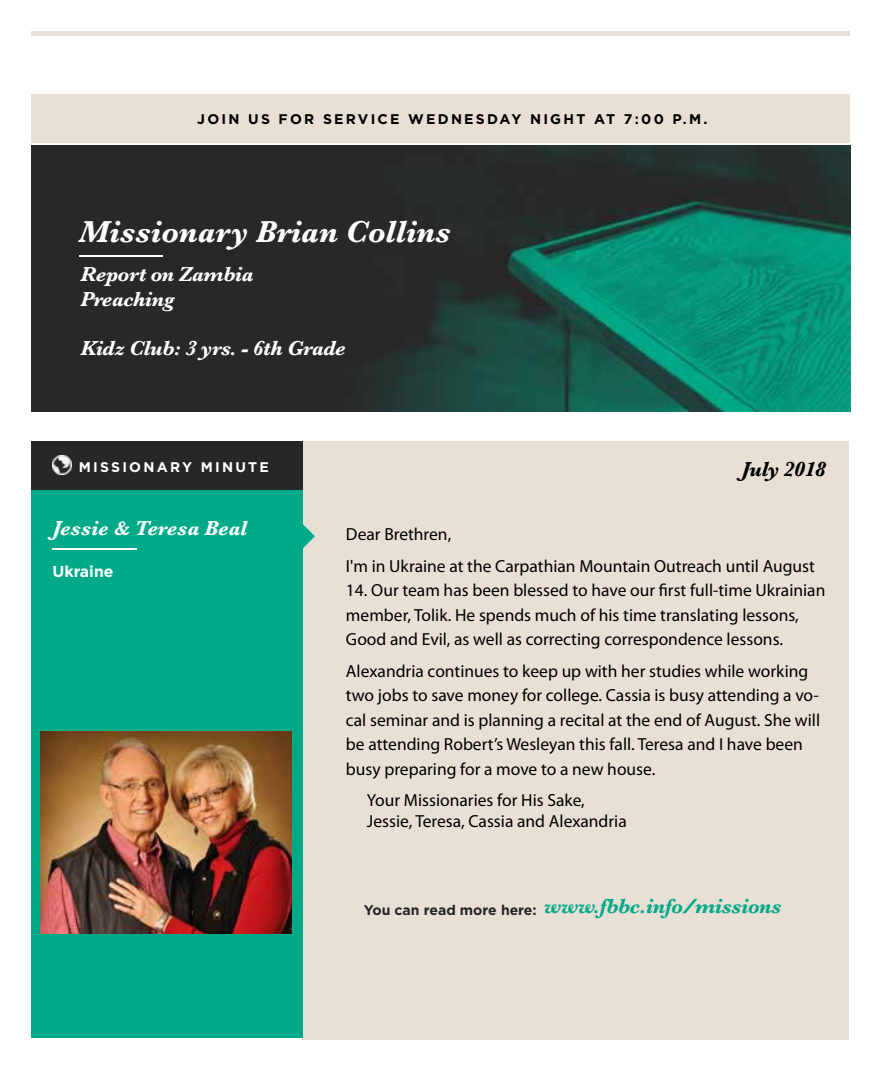
<style>
.page{position:relative;width:882px;height:1071px;background:#fff}
.page>*{position:absolute;margin:0;border:0;box-sizing:border-box;transform-origin:0 0}
.t1{font:italic 700 31.5px "Baskerville";color:#fff}
.t2{font:italic 700 21px/24.5px "Baskerville";letter-spacing:-.02em;color:#fff}
.t3{font:italic 700 21px "Baskerville";letter-spacing:-.02em;color:#00a988}
.t4{font:italic 700 21px "Baskerville";color:#fff}
.t5{font:italic 700 21px "Baskerville";letter-spacing:-.02em;color:#000}
.t6{font:17.5px/24.5px "Myriad Pro";color:#000}
.t7{font:700 15.75px "Gotham";color:#fff}
.t8{font:700 14px "Gotham";letter-spacing:.16em;color:#000}
.t9{font:700 14px "Gotham";letter-spacing:.16em;color:#fff}
</style>
<div class="page">
<div style="left:302px;top:441px;width:547px;height:599px;background:#e8e0d5"></div>
<div style="left:32px;top:94px;width:818px;height:50px;background:#e8e0d5"></div>
<hr style="left:32px;top:32px;width:818px;height:4px;background:#e8e0d5">
<div style="left:32px;top:490px;width:271px;height:547px;background:#00a988"></div>
<hr style="left:52px;top:548px;width:85px;height:2px;background:#fff">
<svg style="left:303px;top:524px;width:12px;height:24px"></svg>
<div style="left:32px;top:441px;width:271px;height:49px;background:#282727"></div>
<img style="left:32px;top:145px;width:818px;height:266px">
<hr style="left:79px;top:255px;width:84px;height:2px;background:#fff">
<img style="left:41px;top:732px;width:251px;height:201px">
<p class="t8" style="left:197px;top:111px;width:512px">JOIN US FOR SERVICE WEDNESDAY NIGHT AT 7:00 P.M.</p>
<h1 class="t1" style="left:79px;top:208px;width:194px">NO SERVICE</h1>
<h1 class="t1" style="left:79px;top:210px;width:373px">Missionary Brian Collins</h1>
<p class="t2" style="left:81px;top:262px;width:174px">Report on Zambia<br>Preaching</p>
<p class="t2" style="left:81px;top:335px;width:266px">Kidz Club: 3 yrs. - 6th Grade</p>
<p class="t9" style="left:79px;top:459px;width:192px">MISSIONARY MINUTE</p>
<p class="t5" style="left:742px;top:454px;width:86px">July 2018</p>
<p class="t4" style="left:52px;top:514px;width:196px">Jessie &amp; Teresa Beal</p>
<p class="t7" style="left:52px;top:562px;width:62px">Ukraine</p>
<p class="t6" style="left:346px;top:518px;width:471px;line-height:31.5px">Dear Brethren,<br>I'm in Ukraine at the Carpathian Mountain Outreach until August</p>
<p class="t6" style="left:346px;top:578px;width:481px">14. Our team has been blessed to have our first full-time Ukrainian member, Tolik. He spends much of his time translating lessons,<br>Good and Evil, as well as correcting correspondence lessons.</p>
<p class="t6" style="left:346px;top:658px;width:476px">Alexandria continues to keep up with her studies while working two jobs to save money for college. Cassia is busy attending a vo&shy;cal seminar and is planning a recital at the end of August. She will be attending Robert’s Wesleyan this fall. Teresa and I have been busy preparing for a move to a new house.</p>
<p class="t6" style="left:367px;top:789px;width:261px;line-height:21px">Your Missionaries for His Sake,<br>Jessie, Teresa, Cassia and Alexandria</p>
<p class="t3" style="left:364px;top:892px;width:419px"><sub>You</sub> <sub>can</sub> <sub>read</sub> <sub>more</sub> <sub>here:</sub> www.fbbc.info/missions</p>
</div>
